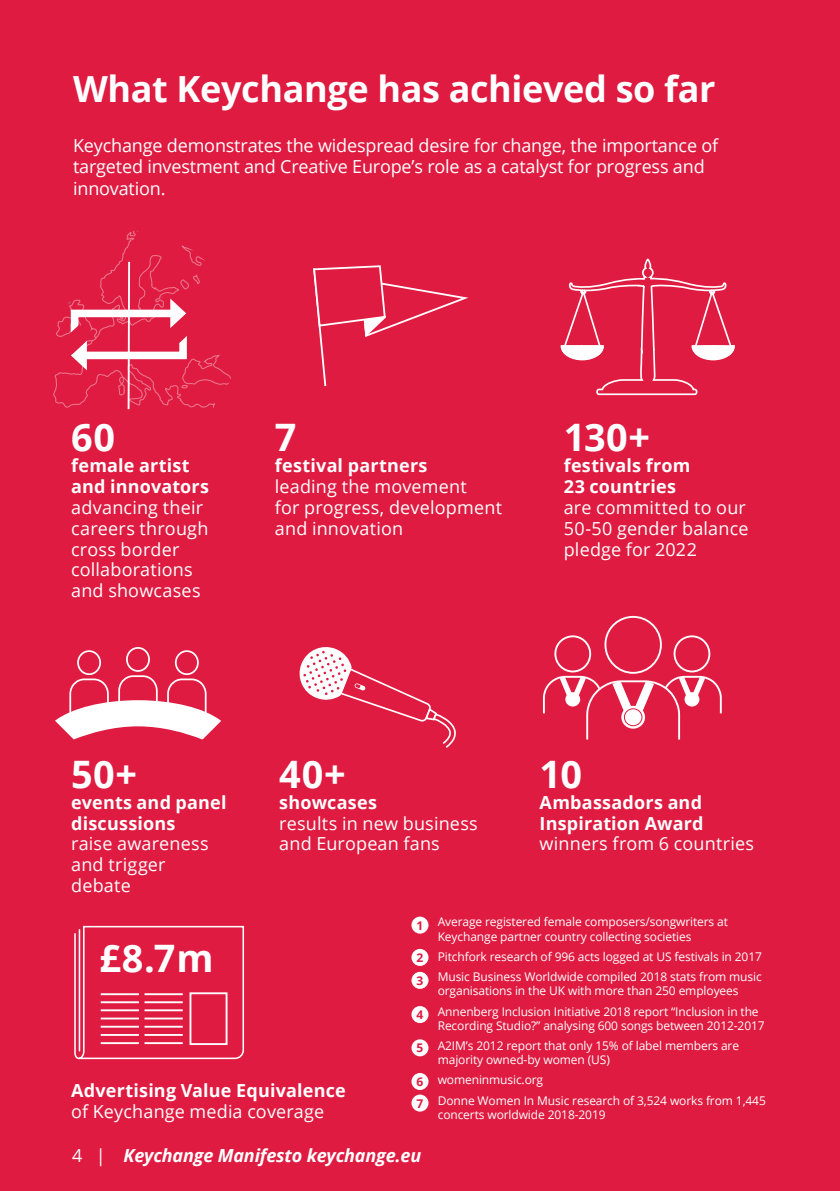
<style>
.page{position:relative;width:840px;height:1191px;background:#fff}
.page>*{position:absolute;margin:0;border:0;box-sizing:border-box;transform-origin:0 0}
.t1{font:700 37.8px "Open Sans";letter-spacing:.015em;color:#fff}
.t2{font:700 36px "Open Sans";letter-spacing:-.01em;color:#fff}
.t3{font:18px/20.8px "Open Sans";letter-spacing:.01em;color:#fff}
.t4{font:700 18px/20.8px "Open Sans";letter-spacing:.01em;color:#fff}
.t5{font:18px/21.6px "Open Sans";letter-spacing:-.01em;color:#fff}
.t6{font:italic 700 18px "Open Sans";letter-spacing:-.01em;color:#fff}
.t7{font:12px/20px "Open Sans";letter-spacing:-.01em;color:#fff}
.t8{font:700 12px/23px "Open Sans";color:#df1b41}
.s1{font-weight:400;font-style:normal}
</style>
<div class="page">
<div style="left:0;top:0;width:839px;height:1191px;background:#df1b41"></div>
<svg style="left:53px;top:231px;width:178px;height:179px"></svg>
<svg style="left:313px;top:265px;width:154px;height:122px"></svg>
<div style="left:126px;top:647px;width:24px;height:25px;border:2px solid #fff;border-radius:50%"></div>
<div style="left:77px;top:650px;width:24px;height:25px;border:2px solid #fff;border-radius:50%"></div>
<div style="left:175px;top:650px;width:24px;height:25px;border:2px solid #fff;border-radius:50%"></div>
<svg style="left:53px;top:666px;width:168px;height:100px"></svg>
<svg style="left:560px;top:258px;width:175px;height:138px"></svg>
<svg style="left:299px;top:647px;width:157px;height:101px"></svg>
<svg style="left:543px;top:615px;width:179px;height:125px"></svg>
<div style="left:624px;top:709px;width:17px;height:16px;background:#fff;border-radius:50%"></div>
<div style="left:623px;top:708px;width:18px;height:18px;border:1px solid #df1b41;border-radius:50%"></div>
<svg style="left:74px;top:925px;width:171px;height:135px"></svg>
<div style="left:189px;top:992px;width:38px;height:53px;background:#df1b41;border:2px solid #fff"></div>
<hr style="left:101px;top:993px;width:38px;height:2px;background:#fff">
<hr style="left:144px;top:993px;width:39px;height:2px;background:#fff">
<hr style="left:101px;top:1001px;width:38px;height:2px;background:#fff">
<hr style="left:144px;top:1001px;width:39px;height:2px;background:#fff">
<hr style="left:101px;top:1009px;width:38px;height:2px;background:#fff">
<hr style="left:144px;top:1009px;width:39px;height:2px;background:#fff">
<hr style="left:101px;top:1017px;width:38px;height:2px;background:#fff">
<hr style="left:144px;top:1017px;width:39px;height:2px;background:#fff">
<hr style="left:101px;top:1025px;width:38px;height:2px;background:#fff">
<hr style="left:144px;top:1025px;width:39px;height:2px;background:#fff">
<hr style="left:101px;top:1034px;width:38px;height:1px;background:#fff">
<hr style="left:144px;top:1034px;width:39px;height:1px;background:#fff">
<hr style="left:101px;top:1042px;width:38px;height:2px;background:#fff">
<hr style="left:144px;top:1042px;width:39px;height:2px;background:#fff">
<div style="left:411px;top:916px;width:17px;height:17px;background:#fff;border-radius:50%"></div>
<div style="left:411px;top:949px;width:17px;height:17px;background:#fff;border-radius:50%"></div>
<div style="left:411px;top:972px;width:17px;height:17px;background:#fff;border-radius:50%"></div>
<div style="left:411px;top:1006px;width:17px;height:17px;background:#fff;border-radius:50%"></div>
<div style="left:411px;top:1039px;width:17px;height:17px;background:#fff;border-radius:50%"></div>
<div style="left:411px;top:1073px;width:17px;height:17px;background:#fff;border-radius:50%"></div>
<div style="left:411px;top:1094px;width:17px;height:17px;background:#fff;border-radius:50%"></div>
<h2 class="t2" style="left:73px;top:63px;width:643px">What Keychange has achieved so far</h2>
<h3 class="t5" style="left:73px;top:134px;width:646px">Keychange demonstrates the widespread desire for change, the importance of targeted investment and Creative Europe’s role as a catalyst for progress and innovation.</h3>
<h1 class="t1" style="left:71px;top:411px;width:45px">60</h1>
<h3 class="t4" style="left:71px;top:455px;width:139px">female artist and innovators</h3>
<h3 class="t3" style="left:71px;top:496px;width:139px">advancing their careers through cross border collaborations and showcases</h3>
<h1 class="t1" style="left:275px;top:411px;width:23px">7</h1>
<h3 class="t4" style="left:275px;top:455px;width:154px">festival partners</h3>
<h3 class="t3" style="left:275px;top:476px;width:228px">leading the movement<br>for progress, development and innovation</h3>
<h1 class="t1" style="left:563px;top:411px;width:88px">130+</h1>
<h3 class="t4" style="left:563px;top:455px;width:128px">festivals from<br>23 countries</h3>
<h3 class="t3" style="left:563px;top:496px;width:186px">are committed to our<br>50-50 gender balance pledge for 2022</h3>
<h1 class="t1" style="left:71px;top:747px;width:67px">50+</h1>
<h3 class="t4" style="left:71px;top:791px;width:157px">events and panel discussions</h3>
<h3 class="t3" style="left:71px;top:833px;width:139px">raise awareness and trigger debate</h3>
<h1 class="t1" style="left:279px;top:747px;width:68px">40+</h1>
<h3 class="t4" style="left:279px;top:791px;width:99px">showcases</h3>
<h3 class="t3" style="left:279px;top:812px;width:200px">results in new business and European fans</h3>
<h1 class="t1" style="left:539px;top:747px;width:44px">10</h1>
<h3 class="t4" style="left:539px;top:791px;width:165px">Ambassadors and<br>Inspiration Award</h3>
<h3 class="t3" style="left:539px;top:833px;width:216px">winners from 6 countries</h3>
<h1 class="t1" style="left:99px;top:931px;width:116px">£8.7m</h1>
<h3 class="t4" style="left:71px;top:1079px;width:276px">Advertising Value Equivalence</h3>
<h3 class="t3" style="left:71px;top:1100px;width:254px">of Keychange media coverage</h3>
<p class="t8" style="left:416px;top:913px;width:8px">1</p>
<p class="t8" style="left:416px;top:946px;width:8px">2<br>3</p>
<p class="t8" style="left:416px;top:1003px;width:8px">4</p>
<p class="t8" style="left:416px;top:1036px;width:8px">5</p>
<p class="t8" style="left:416px;top:1070px;width:8px;line-height:21.6px">6<br>7</p>
<h3 class="t6" style="left:72px;top:1142px;width:350px"><span class="s1">4 |</span> Keychange Manifesto keychange.eu</h3>
<p class="t7" style="left:437px;top:914px;width:292px;line-height:14.4px">Average registered female composers/songwriters at<br>Keychange partner country collecting societies</p>
<p class="t7" style="left:437px;top:946px;width:325px">Pitchfork research of 996 acts logged at US festivals in 2017<br>Music Business Worldwide compiled 2018 stats from music</p>
<p class="t7" style="left:437px;top:980px;width:322px">organisations in the UK with more than 250 employees<br>Annenberg Inclusion Initiative 2018 report “Inclusion in the</p>
<p class="t7" style="left:437px;top:1015px;width:328px">Recording Studio?” analysing 600 songs between 2012-2017<br>A2IM’s 2012 report that only 15% of label members are</p>
<p class="t7" style="left:437px;top:1049px;width:329px">majority owned-by women (US)<br>womeninmusic.org<br>Donne Women In Music research of 3,524 works from 1,445</p>
<p class="t7" style="left:437px;top:1104px;width:169px">concerts worldwide 2018-2019</p>
</div>
